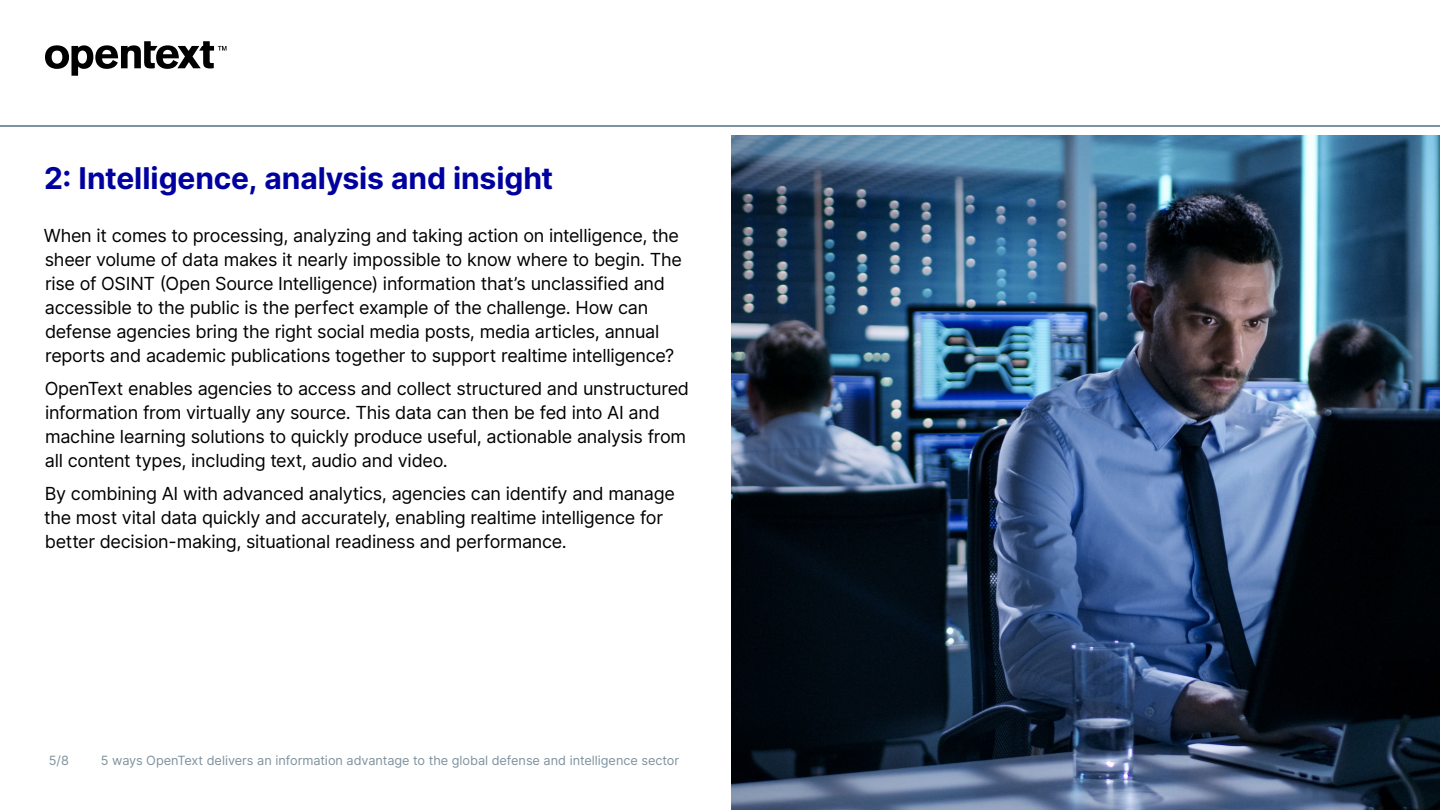
<style>
.page{position:relative;width:1440px;height:810px;background:#fff}
.page>*{position:absolute;margin:0;border:0;box-sizing:border-box;transform-origin:0 0}
.t1{font:700 30px "Inter";letter-spacing:-.005em;color:#00009f}
.Body{font:18px/24px "Inter";letter-spacing:-.015em;color:#000}
.t2{font:12.75px "Inter";color:#7e929f}
</style>
<div class="page">
<svg style="left:45px;top:41px;width:181px;height:35px"></svg>
<hr style="left:0;top:125px;width:1440px;height:2px;background:#7e929f">
<img style="left:731px;top:135px;width:709px;height:675px">
<h3 class="t1" style="left:44px;top:156px;width:511px">2: Intelligence, analysis and insight</h3>
<p class="Body" style="left:44px;top:223px;width:640px">When it comes to processing, analyzing and taking action on intelligence, the sheer volume of data makes it nearly impossible to know where to begin. The rise of OSINT (Open Source Intelligence) information that’s unclassified and accessible to the public is the perfect example of the challenge. How can defense agencies bring the right social media posts, media articles, annual reports and academic publications together to support realtime intelligence?</p>
<p class="Body" style="left:45px;top:376px;width:646px">OpenText enables agencies to access and collect structured and unstructured information from virtually any source. This data can then be fed into AI and machine learning solutions to quickly produce useful, actionable analysis from all content types, including text, audio and video.</p>
<p class="Body" style="left:44px;top:481px;width:632px">By combining AI with advanced analytics, agencies can identify and manage the most vital data quickly and accurately, enabling realtime intelligence for better decision-making, situational readiness and performance.</p>
<p class="t2" style="left:49px;top:751px;width:22px">5/8</p>
<p class="t2" style="left:101px;top:751px;width:580px">5 ways OpenText delivers an information advantage to the global defense and intelligence sector</p>
</div>
